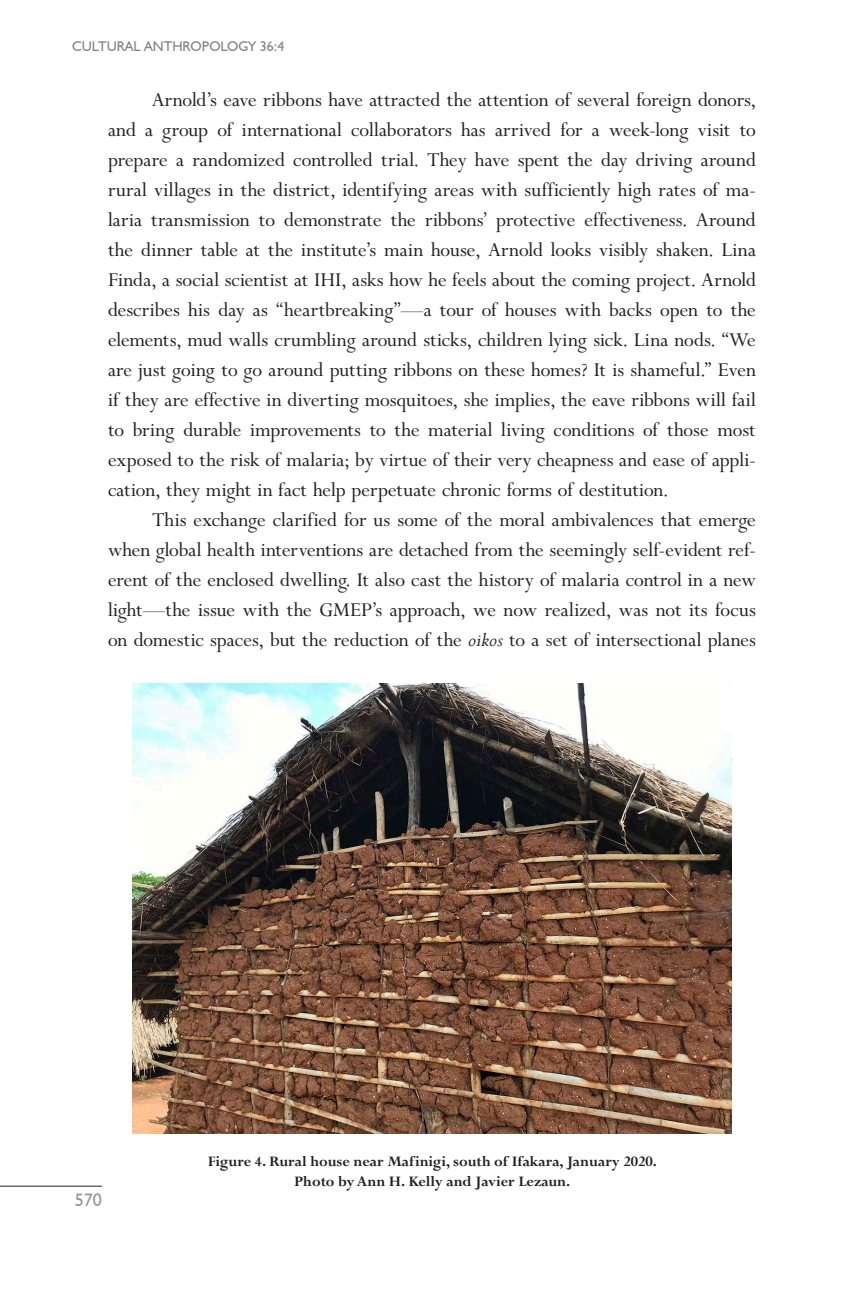
<style>
.page{position:relative;width:864px;height:1296px;background:#fff}
.page>*{position:absolute;margin:0;border:0;box-sizing:border-box;transform-origin:0 0}
.Regular_Paragraph{font:22px/30px "Perpetua MT Std";letter-spacing:-.005em;color:#231f20;text-align:justify}
.t1{font:18px "Humanist 521 BT";color:#939598}
.Figure_caption{font:700 16px/20px "Perpetua MT Std";color:#231f20;text-align:center}
.t2{font:14px "Humanist 521 BT";color:#808285}
.s1{font-style:italic}
</style>
<div class="page">
<hr style="left:0;top:1186px;width:102px;height:1px;background:#231f20">
<img style="left:132px;top:684px;width:600px;height:450px">
<p class="t2" style="left:72px;top:37px;width:214px">CULTURAL ANTHROPOLOGY 36:4</p>
<p class="Regular_Paragraph" style="left:108px;top:85px;width:650px;text-indent:44px">Arnold’s eave ribbons have attracted the attention of several foreign donors, and a group of international collaborators has arrived for a week-long visit to prepare a randomized controlled trial. They have spent the day driving around rural villages in the district, identifying areas with sufficiently high rates of ma&shy;laria transmission to demonstrate the ribbons’ protective effectiveness. Around the dinner table at the institute’s main house, Arnold looks visibly shaken. Lina Finda, a social scientist at IHI, asks how he feels about the coming project. Arnold describes his day as “heartbreaking”—a tour of houses with backs open to the elements, mud walls crumbling around sticks, children lying sick. Lina nods. “We are just going to go around putting ribbons on these homes? It is shameful.” Even if they are effective in diverting mosquitoes, she implies, the eave ribbons will fail to bring durable improvements to the material living conditions of those most exposed to the risk of malaria; by virtue of their very cheapness and ease of appli&shy;cation, they might in fact help perpetuate chronic forms of destitution.</p>
<p class="Regular_Paragraph" style="left:108px;top:505px;width:650px;text-indent:44px">This exchange clarified for us some of the moral ambivalences that emerge when global health interventions are detached from the seemingly self-evident ref&shy;erent of the enclosed dwelling. It also cast the history of malaria control in a new light—the issue with the GMEP’s approach, we now realized, was not its focus on domestic spaces, but the reduction of the <span class="s1">oikos</span> to a set of intersectional planes</p>
<p class="t1" style="left:75px;top:1188px;width:29px">570</p>
<p class="Figure_caption" style="left:208px;top:1152px;width:451px">Figure 4. Rural house near Mafinigi, south of Ifakara, January 2020.<br>Photo by Ann H. Kelly and Javier Lezaun.</p>
</div>
